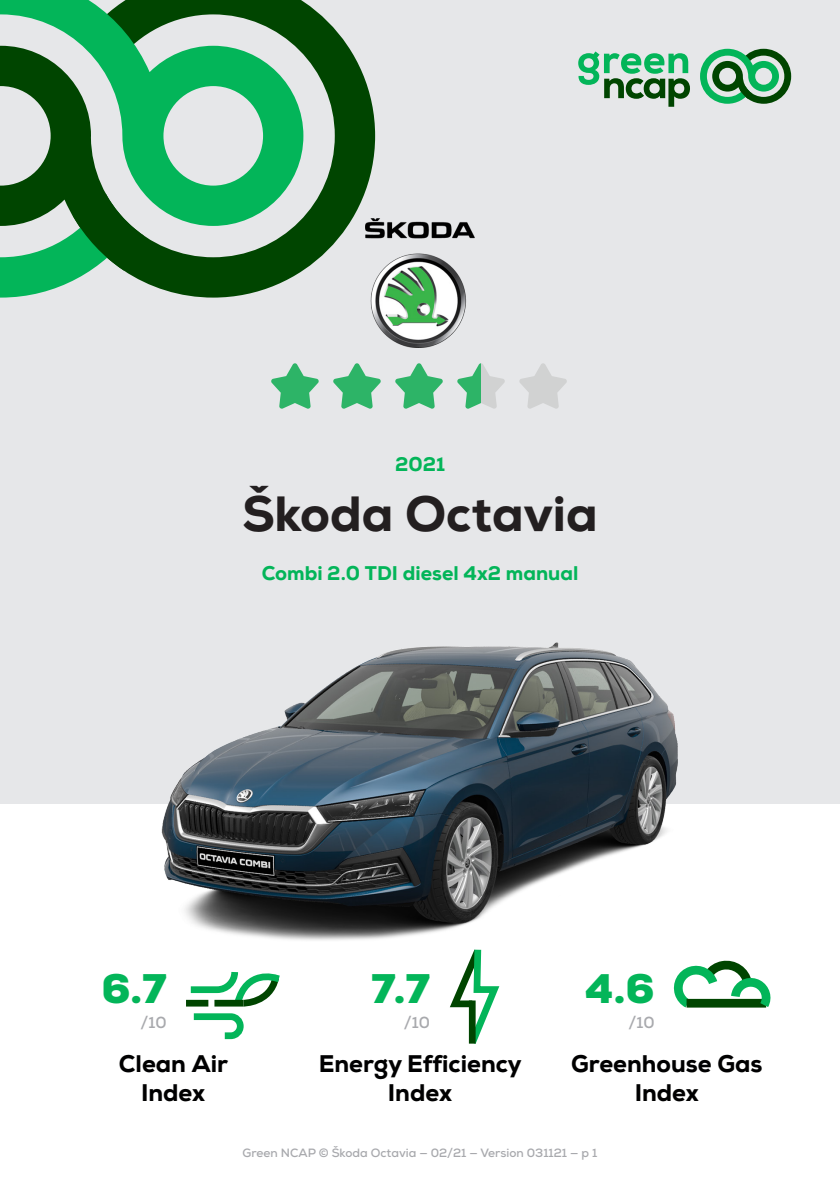
<style>
.page{position:relative;width:840px;height:1191px;background:#fff}
.page>*{position:absolute;margin:0;border:0;box-sizing:border-box;transform-origin:0 0}
.t1{font:800 49.4px "Nexa";color:#231f20}
.Index_score{font:900 40px "Nexa";color:#03b559}
.Index_title{font:800 24px "Nexa";color:#000001}
.Subtitle{font:800 19.8px "Nexa";color:#03b559}
.t2{font:700 16px "Nexa";color:#a8a9ad}
.AdditionalInfo{font:700 12px "Nexa";color:#a8a9ad}
</style>
<div class="page">
<div style="left:0;top:0;width:839px;height:803px;background:#e6e7e9"></div>
<svg style="left:303px;top:1px;width:72px;height:270px;fill:#004500"></svg>
<svg style="left:0;top:0;width:303px;height:297px"></svg>
<svg style="left:73px;top:194px;width:71px;height:77px"></svg>
<svg style="left:578px;top:51px;width:111px;height:56px"></svg>
<svg style="left:700px;top:49px;width:90px;height:55px"></svg>
<img style="left:145px;top:642px;width:549px;height:298px">
<img style="left:366px;top:219px;width:108px;height:128px">
<svg style="left:271px;top:363px;width:48px;height:46px"></svg>
<svg style="left:333px;top:363px;width:48px;height:46px"></svg>
<svg style="left:395px;top:363px;width:48px;height:46px"></svg>
<svg style="left:519px;top:363px;width:48px;height:46px"></svg>
<svg style="left:457px;top:363px;width:48px;height:46px"></svg>
<svg style="left:186px;top:972px;width:94px;height:68px"></svg>
<div style="left:214px;top:999px;width:29px;height:7px;background:#004500"></div>
<svg style="left:673px;top:960px;width:94px;height:48px"></svg>
<svg style="left:450px;top:949px;width:50px;height:95px"></svg>
<div style="left:468px;top:1000px;width:7px;height:43px;background:#004500"></div>
<p class="Subtitle" style="left:395px;top:452px;width:51px">2021</p>
<p class="t1" style="left:242px;top:482px;width:356px">Škoda Octavia</p>
<p class="Subtitle" style="left:261px;top:560px;width:318px">Combi 2.0 TDI diesel 4x2 manual</p>
<p class="Index_score" style="left:101px;top:962px;width:67px">6.7</p>
<p class="t2" style="left:140px;top:1011px;width:28px">/10</p>
<p class="Index_title" style="left:119px;top:1048px;width:111px">Clean Air</p>
<p class="Index_title" style="left:141px;top:1077px;width:66px">Index</p>
<p class="Index_score" style="left:371px;top:962px;width:60px">7.7</p>
<p class="t2" style="left:403px;top:1011px;width:28px">/10</p>
<p class="Index_title" style="left:319px;top:1048px;width:204px">Energy Efficiency</p>
<p class="Index_title" style="left:387px;top:1077px;width:66px">Index</p>
<p class="Index_score" style="left:585px;top:962px;width:71px">4.6</p>
<p class="t2" style="left:628px;top:1011px;width:28px">/10</p>
<p class="Index_title" style="left:570px;top:1048px;width:193px">Greenhouse Gas</p>
<p class="Index_title" style="left:634px;top:1077px;width:66px">Index</p>
<p class="AdditionalInfo" style="left:242px;top:1145px;width:356px">Green NCAP © Škoda Octavia — 02/21 — Version 031121 — p 1</p>
</div>
